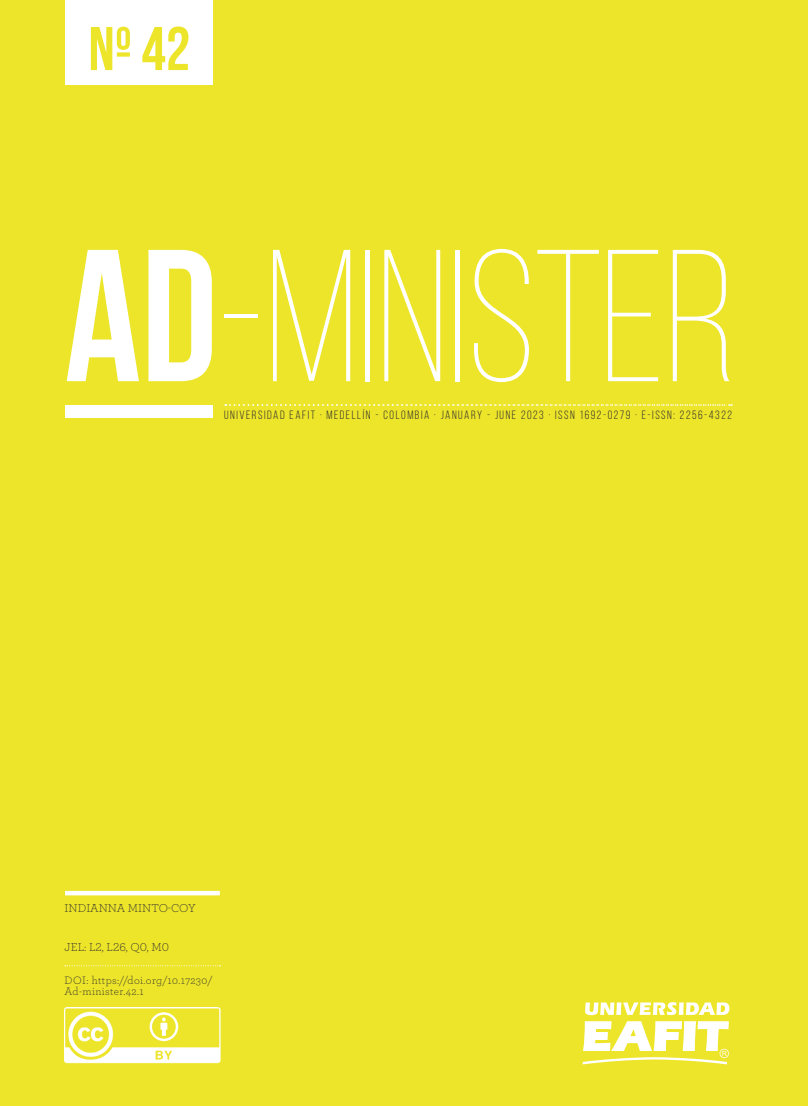
<style>
.page{position:relative;width:808px;height:1106px;background:#ede52a}
.page>*{position:absolute;margin:0;border:0;box-sizing:border-box;transform-origin:0 0}
.t1{font:300 187.5px "Bebas Neue";color:#fff}
.t2{font:700 61.5px "Bebas Neue";color:#ede52a}
.t3{font:12px "Bebas Neue";letter-spacing:.13em;color:#2e2b2c}
.Autor_y_JEL{font:300 12px "Archer Pro";color:#2e2b2c}
.SUBTITULO{font:300 11.25px/11.2px "Archer Pro";letter-spacing:.035em;color:#2e2b2c}
.s1{font-weight:700}
</style>
<div class="page">
<svg style="left:583px;top:1021px;width:146px;height:43px"></svg>
<svg style="left:585px;top:1002px;width:144px;height:13px"></svg>
<div style="left:65px;top:405px;width:148px;height:13px;background:#fff"></div>
<svg style="left:225px;top:404px;width:507px;height:2px"></svg>
<div style="left:65px;top:0;width:148px;height:84px;background:#fff"></div>
<img style="left:65px;top:1007px;width:156px;height:56px">
<hr style="left:65px;top:891px;width:155px;height:4px;background:#fff">
<svg style="left:65px;top:965px;width:155px;height:1px"></svg>
<h2 class="t2" style="left:88px;top:15px;width:103px">Nº 42</h2>
<h1 class="t1" style="left:65px;top:217px;width:673px"><span class="s1">AD</span>-MINISTER</h1>
<p class="t3" style="left:224px;top:408px;width:509px">UNIVERSIDAD EAFIT · MEDELLÍN - COLOMBIA · JANUARY - JUNE 2023 · ISSN 1692-0279 · E-ISSN: 2256-4322</p>
<p class="Autor_y_JEL" style="left:65px;top:900px;width:133px">INDIANNA MINTO-COY</p>
<p class="Autor_y_JEL" style="left:65px;top:939px;width:106px">JEL: L2, L26, Q0, M0</p>
<p class="SUBTITULO" style="left:65px;top:973px;width:150px">DOI: https://doi.org/10.17230/<br>Ad-minister.42.1</p>
</div>
